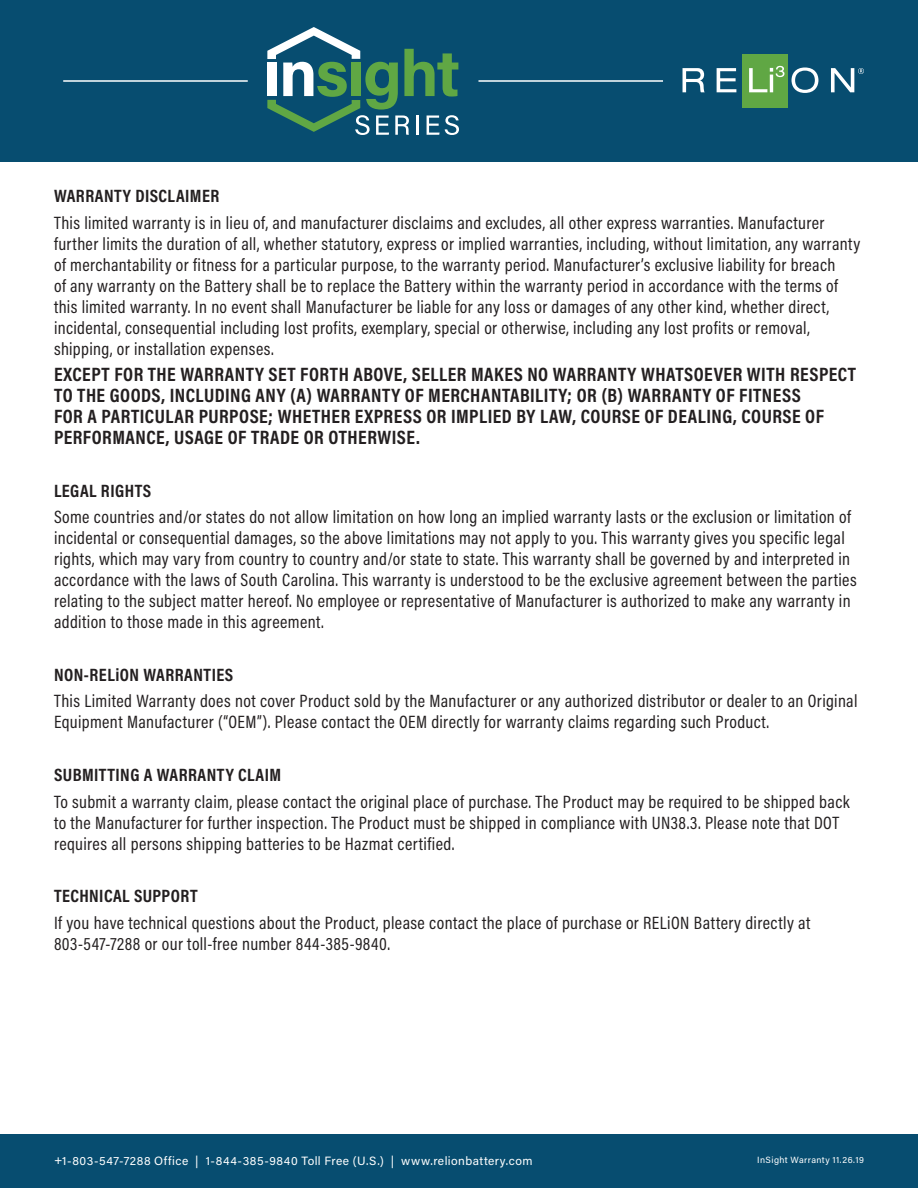
<style>
.page{position:relative;width:918px;height:1188px;background:#fff}
.page>*{position:absolute;margin:0;border:0;box-sizing:border-box;transform-origin:0 0}
.t1{font:700 19.5px/21px "Acumin Pro Cond";letter-spacing:.025em;color:#231f20}
.t2{font:18px/21px "Acumin Pro Cond";letter-spacing:.02em;color:#231f20}
.t3{font:700 18px "Acumin Pro Cond";letter-spacing:.03em;color:#231f20}
.t4{font:12px "Acumin Pro";letter-spacing:.04em;color:#fff}
.t5{font:9px "Acumin Pro";letter-spacing:.045em;color:#fff}
</style>
<div class="page">
<div style="left:0;top:0;width:918px;height:162px;background:#074d70"></div>
<div style="left:0;top:1134px;width:918px;height:54px;background:#074d70"></div>
<div style="left:743px;top:54px;width:45px;height:54px;background:#60a744"></div>
<svg style="left:683px;top:68px;width:22px;height:24px"></svg>
<svg style="left:717px;top:68px;width:19px;height:24px"></svg>
<svg style="left:749px;top:66px;width:35px;height:26px"></svg>
<svg style="left:792px;top:68px;width:26px;height:25px"></svg>
<svg style="left:831px;top:68px;width:33px;height:24px"></svg>
<svg style="left:267px;top:27px;width:192px;height:108px"></svg>
<hr style="left:478px;top:80px;width:185px;height:2px;background:#fff">
<hr style="left:63px;top:80px;width:185px;height:2px;background:#fff">
<p class="t3" style="left:54px;top:184px;width:167px">WARRANTY DISCLAIMER</p>
<p class="t2" style="left:54px;top:212px;width:808px">This limited warranty is in lieu of, and manufacturer disclaims and excludes, all other express warranties. Manufacturer further limits the duration of all, whether statutory, express or implied warranties, including, without limitation, any warranty of merchantability or fitness for a particular purpose, to the warranty period. Manufacturer’s exclusive liability for breach<br>of any warranty on the Battery shall be to replace the Battery within the warranty period in accordance with the terms of this limited warranty. In no event shall Manufacturer be liable for any loss or damages of any other kind, whether direct, incidental, consequential including lost profits, exemplary, special or otherwise, including any lost profits or removal, shipping, or installation expenses.</p>
<p class="t1" style="left:54px;top:363px;width:804px">EXCEPT FOR THE WARRANTY SET FORTH ABOVE, SELLER MAKES NO WARRANTY WHATSOEVER WITH RESPECT TO THE GOODS, INCLUDING ANY (A) WARRANTY OF MERCHANTABILITY; OR (B) WARRANTY OF FITNESS<br>FOR A PARTICULAR PURPOSE; WHETHER EXPRESS OR IMPLIED BY LAW, COURSE OF DEALING, COURSE OF PERFORMANCE, USAGE OF TRADE OR OTHERWISE.</p>
<p class="t3" style="left:54px;top:479px;width:99px">LEGAL RIGHTS</p>
<p class="t2" style="left:54px;top:506px;width:804px">Some countries and/or states do not allow limitation on how long an implied warranty lasts or the exclusion or limitation of incidental or consequential damages, so the above limitations may not apply to you. This warranty gives you specific legal rights, which may vary from country to country and/or state to state. This warranty shall be governed by and interpreted in accordance with the laws of South Carolina. This warranty is understood to be the exclusive agreement between the parties relating to the subject matter hereof. No employee or representative of Manufacturer is authorized to make any warranty in addition to those made in this agreement.</p>
<p class="t3" style="left:54px;top:663px;width:181px">NON-RELiON WARRANTIES</p>
<p class="t2" style="left:54px;top:690px;width:805px">This Limited Warranty does not cover Product sold by the Manufacturer or any authorized distributor or dealer to an Original<br>Equipment Manufacturer (“OEM”). Please contact the OEM directly for warranty claims regarding such Product.</p>
<p class="t3" style="left:54px;top:763px;width:229px">SUBMITTING A WARRANTY CLAIM</p>
<p class="t2" style="left:54px;top:791px;width:797px">To submit a warranty claim, please contact the original place of purchase. The Product may be required to be shipped back to the Manufacturer for further inspection. The Product must be shipped in compliance with UN38.3. Please note that DOT requires all persons shipping batteries to be Hazmat certified.</p>
<p class="t3" style="left:54px;top:884px;width:145px">TECHNICAL SUPPORT</p>
<p class="t2" style="left:54px;top:912px;width:758px">If you have technical questions about the Product, please contact the place of purchase or RELiON Battery directly at<br>803-547-7288 or our toll-free number 844-385-9840.</p>
<p class="t4" style="left:54px;top:1152px;width:480px">+1-803-547-7288 Office | 1-844-385-9840 Toll Free (U.S.) | www.relionbattery.com</p>
<p class="t5" style="left:757px;top:1153px;width:108px">InSight Warranty 11.26.19</p>
</div>
